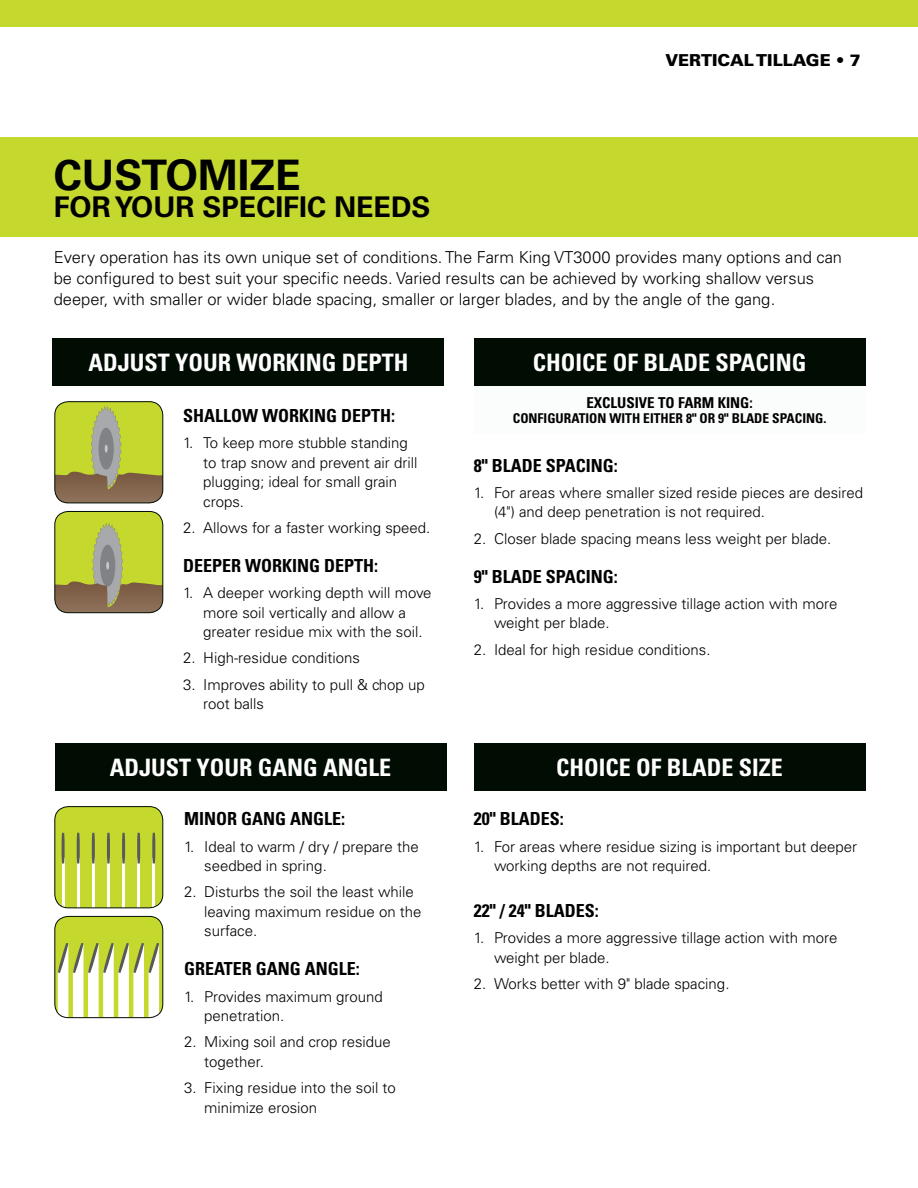
<style>
.page{position:relative;width:918px;height:1188px;background:#fff}
.page>*{position:absolute;margin:0;border:0;box-sizing:border-box;transform-origin:0 0}
.t1{font:700 42px "Univers LT Std";color:#000}
.t2{font:700 28.5px "Univers LT Std";color:#000}
.t3{font:700 condensed 24px "Univers LT Std";color:#fff}
.t4{font:700 condensed 18px "Univers LT Std";color:#000}
.t5{font:300 16.5px/21px "Univers LT Std";color:#000}
.t6{font:900 16.5px "Univers LT Std";color:#000}
.t7{font:300 15px/19.5px "Univers LT Std";color:#000}
.t8{font:700 condensed 15px "Univers LT Std";color:#000}
.t9{font:700 condensed 13.5px "Univers LT Std";color:#000}
</style>
<div class="page">
<div style="left:0;top:0;width:918px;height:27px;background:#c4d82e"></div>
<div style="left:0;top:137px;width:918px;height:100px;background:#c4d82e"></div>
<div style="left:53px;top:339px;width:391px;height:47px;background:#010c03"></div>
<svg style="left:56px;top:402px;width:107px;height:101px;background:#acaf4a"></svg>
<div style="left:54px;top:401px;width:109px;height:102px;border:1px solid #010c03;border-radius:14px"></div>
<svg style="left:56px;top:511px;width:107px;height:102px;background:#adb14a"></svg>
<div style="left:54px;top:511px;width:109px;height:102px;border:1px solid #010c03;border-radius:14px"></div>
<svg style="left:56px;top:807px;width:107px;height:101px;background:#c2d344"></svg>
<div style="left:54px;top:806px;width:109px;height:102px;border:1px solid #010c03;border-radius:14px"></div>
<svg style="left:56px;top:916px;width:107px;height:102px"></svg>
<div style="left:54px;top:916px;width:109px;height:102px;border:1px solid #010c03;border-radius:14px"></div>
<div style="left:474px;top:386px;width:391px;height:47px;background:#fbfcfc"></div>
<div style="left:474px;top:339px;width:391px;height:47px;background:#010c03"></div>
<div style="left:55px;top:744px;width:391px;height:47px;background:#010c03"></div>
<div style="left:474px;top:744px;width:391px;height:47px;background:#010c03"></div>
<p class="t6" style="left:665px;top:50px;width:197px">VERTICAL TILLAGE • 7</p>
<h1 class="t1" style="left:54px;top:150px;width:249px">CUSTOMIZE</h1>
<h2 class="t2" style="left:54px;top:191px;width:378px">FOR YOUR SPECIFIC NEEDS</h2>
<p class="t5" style="left:54px;top:247px;width:790px">Every operation has its own unique set of conditions. The Farm King VT3000 provides many options and can be configured to best suit your specific needs. Varied results can be achieved by working shallow versus deeper, with smaller or wider blade spacing, smaller or larger blades, and by the angle of the gang.</p>
<h3 class="t3" style="left:88px;top:348px;width:322px">ADJUST YOUR WORKING DEPTH</h3>
<h3 class="t3" style="left:533px;top:348px;width:275px">CHOICE OF BLADE SPACING</h3>
<p class="t4" style="left:183px;top:404px;width:214px">SHALLOW WORKING DEPTH:</p>
<p class="t7" style="left:203px;top:433px;width:216px;text-indent:-20px">1. To keep more stubble standing to trap snow and prevent air drill plugging; ideal for small grain crops.</p>
<p class="t7" style="left:183px;top:518px;width:249px">2. Allows for a faster working speed.</p>
<p class="t4" style="left:183px;top:554px;width:197px">DEEPER WORKING DEPTH:</p>
<p class="t7" style="left:203px;top:583px;width:230px;text-indent:-20px">1. A deeper working depth will move more soil vertically and allow a greater residue mix with the soil.</p>
<p class="t7" style="left:183px;top:648px;width:178px">2. High-residue conditions</p>
<p class="t7" style="left:203px;top:675px;width:223px;text-indent:-20px">3. Improves ability to pull &amp; chop up root balls</p>
<p class="t8" style="left:586px;top:393px;width:168px">EXCLUSIVE TO FARM KING:</p>
<p class="t9" style="left:513px;top:410px;width:315px">CONFIGURATION WITH EITHER 8" OR 9" BLADE SPACING.</p>
<p class="t4" style="left:474px;top:454px;width:146px">8" BLADE SPACING:</p>
<p class="t7" style="left:494px;top:483px;width:371px;text-indent:-20px">1. For areas where smaller sized reside pieces are desired (4") and deep penetration is not required.</p>
<p class="t7" style="left:474px;top:529px;width:359px">2. Closer blade spacing means less weight per blade.</p>
<p class="t4" style="left:474px;top:565px;width:146px">9" BLADE SPACING:</p>
<p class="t7" style="left:494px;top:594px;width:345px;text-indent:-20px">1. Provides a more aggressive tillage action with more weight per blade.</p>
<p class="t7" style="left:474px;top:640px;width:238px">2. Ideal for high residue conditions.</p>
<h3 class="t3" style="left:110px;top:753px;width:283px">ADJUST YOUR GANG ANGLE</h3>
<h3 class="t3" style="left:556px;top:753px;width:228px">CHOICE OF BLADE SIZE</h3>
<p class="t4" style="left:184px;top:808px;width:162px">MINOR GANG ANGLE:</p>
<p class="t7" style="left:204px;top:837px;width:216px;text-indent:-20px">1. Ideal to warm / dry / prepare the seedbed in spring.</p>
<p class="t7" style="left:204px;top:882px;width:219px;text-indent:-20px">2. Disturbs the soil the least while leaving maximum residue on the surface.</p>
<p class="t4" style="left:184px;top:958px;width:177px">GREATER GANG ANGLE:</p>
<p class="t7" style="left:204px;top:987px;width:180px;text-indent:-20px">1. Provides maximum ground penetration.</p>
<p class="t7" style="left:204px;top:1032px;width:188px;text-indent:-20px">2. Mixing soil and crop residue together.</p>
<p class="t7" style="left:204px;top:1078px;width:193px;text-indent:-20px">3. Fixing residue into the soil to minimize erosion</p>
<p class="t4" style="left:474px;top:808px;width:91px">20" BLADES:</p>
<p class="t7" style="left:494px;top:837px;width:365px;text-indent:-20px">1. For areas where residue sizing is important but deeper working depths are not required.</p>
<p class="t4" style="left:474px;top:899px;width:126px">22" / 24" BLADES:</p>
<p class="t7" style="left:494px;top:928px;width:345px;text-indent:-20px">1. Provides a more aggressive tillage action with more weight per blade.</p>
<p class="t7" style="left:474px;top:974px;width:257px">2. Works better with 9" blade spacing.</p>
</div>
